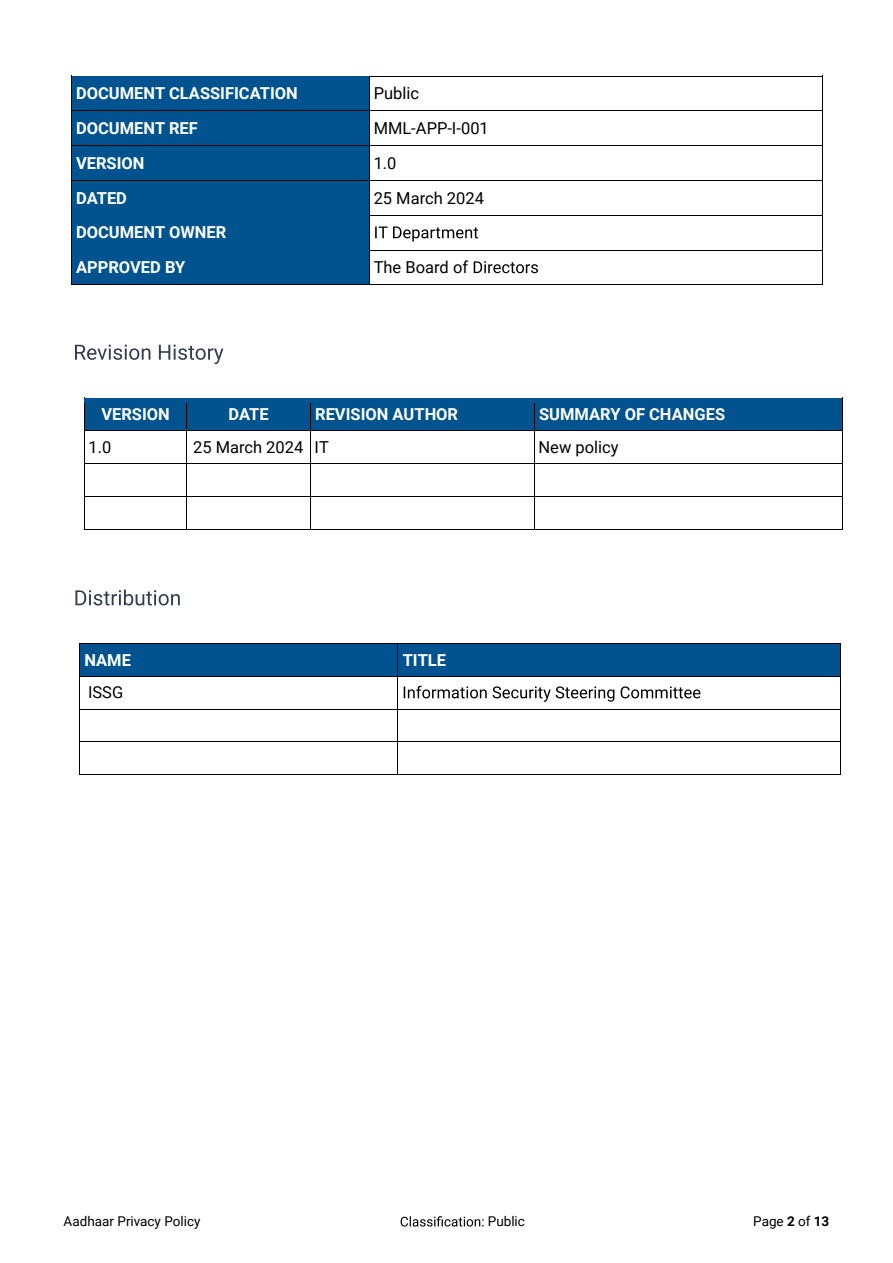
<style>
.page{position:relative;width:893px;height:1263px;background:#fff}
.page>*{position:absolute;margin:0;border:0;box-sizing:border-box;transform-origin:0 0}
.t1{font:700 16.5px/34.8px "Roboto";color:#fff}
.t2{font:16.5px "Roboto";color:#000}
.t3{font:13.5px "Roboto";color:#000}
.s1{font-weight:700}
</style>
<div class="page">
<svg style="left:401px;top:1216px;width:83px;height:10px"></svg>
<div style="left:72px;top:76px;width:297px;height:35px;background:#00538f"></div>
<hr style="left:370px;top:76px;width:452px;height:1px;background:#000">
<hr style="left:71px;top:81px;width:1px;height:30px;background:#000">
<hr style="left:369px;top:81px;width:1px;height:30px;background:#000">
<hr style="left:822px;top:81px;width:1px;height:30px;background:#000">
<div style="left:72px;top:111px;width:297px;height:34px;background:#00538f"></div>
<hr style="left:370px;top:111px;width:452px;height:1px;background:#000">
<div style="left:72px;top:146px;width:297px;height:34px;background:#00538f"></div>
<svg style="left:71px;top:111px;width:1px;height:39px"></svg>
<hr style="left:72px;top:145px;width:297px;height:1px;background:#000">
<svg style="left:369px;top:111px;width:1px;height:39px"></svg>
<hr style="left:370px;top:145px;width:452px;height:1px;background:#000">
<svg style="left:822px;top:111px;width:1px;height:39px"></svg>
<hr style="left:71px;top:150px;width:1px;height:30px;background:#000">
<hr style="left:369px;top:150px;width:1px;height:30px;background:#000">
<hr style="left:822px;top:150px;width:1px;height:30px;background:#000">
<div style="left:72px;top:181px;width:297px;height:34px;background:#00538f"></div>
<hr style="left:72px;top:180px;width:297px;height:1px;background:#000">
<hr style="left:370px;top:180px;width:452px;height:1px;background:#000">
<hr style="left:71px;top:185px;width:1px;height:30px;background:#000">
<hr style="left:369px;top:185px;width:1px;height:30px;background:#000">
<hr style="left:822px;top:185px;width:1px;height:30px;background:#000">
<div style="left:72px;top:216px;width:297px;height:34px;background:#00538f"></div>
<svg style="left:375px;top:227px;width:103px;height:15px"></svg>
<hr style="left:72px;top:215px;width:297px;height:1px;background:#000">
<hr style="left:370px;top:215px;width:452px;height:1px;background:#000">
<hr style="left:71px;top:220px;width:1px;height:30px;background:#000">
<hr style="left:369px;top:220px;width:1px;height:30px;background:#000">
<hr style="left:822px;top:220px;width:1px;height:30px;background:#000">
<div style="left:72px;top:250px;width:297px;height:35px;background:#00538f"></div>
<svg style="left:474px;top:261px;width:64px;height:12px"></svg>
<hr style="left:370px;top:250px;width:452px;height:1px;background:#000">
<hr style="left:71px;top:255px;width:1px;height:30px;background:#000">
<hr style="left:72px;top:285px;width:297px;height:1px;background:#000">
<hr style="left:369px;top:255px;width:1px;height:30px;background:#000">
<hr style="left:370px;top:285px;width:452px;height:1px;background:#000">
<hr style="left:822px;top:255px;width:1px;height:30px;background:#000">
<svg style="left:75px;top:345px;width:148px;height:19px"></svg>
<div style="left:85px;top:398px;width:101px;height:32px;background:#00538f"></div>
<div style="left:187px;top:398px;width:123px;height:32px;background:#00538f"></div>
<div style="left:311px;top:398px;width:223px;height:32px;background:#00538f"></div>
<div style="left:538px;top:403px;width:300px;height:23px;background:#00538f"></div>
<div style="left:535px;top:398px;width:307px;height:5px;background:#00538f"></div>
<hr style="left:534px;top:426px;width:308px;height:4px;background:#00538f">
<hr style="left:85px;top:430px;width:101px;height:1px;background:#000">
<hr style="left:187px;top:430px;width:123px;height:1px;background:#000">
<hr style="left:311px;top:430px;width:223px;height:1px;background:#000">
<hr style="left:535px;top:430px;width:307px;height:1px;background:#000">
<hr style="left:85px;top:463px;width:101px;height:1px;background:#000">
<hr style="left:187px;top:463px;width:123px;height:1px;background:#000">
<hr style="left:311px;top:463px;width:223px;height:1px;background:#000">
<hr style="left:535px;top:463px;width:307px;height:1px;background:#000">
<hr style="left:85px;top:496px;width:101px;height:1px;background:#000">
<hr style="left:187px;top:496px;width:123px;height:1px;background:#000">
<hr style="left:311px;top:496px;width:223px;height:1px;background:#000">
<hr style="left:535px;top:496px;width:307px;height:1px;background:#000">
<svg style="left:84px;top:398px;width:1px;height:132px"></svg>
<hr style="left:85px;top:529px;width:101px;height:1px;background:#000">
<svg style="left:186px;top:398px;width:1px;height:132px"></svg>
<hr style="left:187px;top:529px;width:123px;height:1px;background:#000">
<svg style="left:310px;top:398px;width:1px;height:132px"></svg>
<hr style="left:311px;top:529px;width:223px;height:1px;background:#000">
<svg style="left:534px;top:398px;width:1px;height:132px"></svg>
<hr style="left:535px;top:529px;width:307px;height:1px;background:#000">
<svg style="left:842px;top:398px;width:1px;height:132px"></svg>
<svg style="left:75px;top:590px;width:105px;height:15px"></svg>
<div style="left:84px;top:648px;width:310px;height:24px;background:#00538f"></div>
<div style="left:402px;top:648px;width:434px;height:24px;background:#00538f"></div>
<hr style="left:80px;top:643px;width:318px;height:1px;background:#000">
<hr style="left:80px;top:644px;width:318px;height:4px;background:#00538f">
<hr style="left:398px;top:643px;width:442px;height:1px;background:#000">
<hr style="left:398px;top:644px;width:442px;height:4px;background:#00538f">
<hr style="left:80px;top:672px;width:318px;height:4px;background:#00538f">
<hr style="left:398px;top:672px;width:442px;height:4px;background:#00538f">
<hr style="left:80px;top:676px;width:318px;height:1px;background:#000">
<hr style="left:398px;top:676px;width:442px;height:1px;background:#000">
<hr style="left:80px;top:709px;width:318px;height:1px;background:#000">
<hr style="left:398px;top:709px;width:442px;height:1px;background:#000">
<hr style="left:80px;top:742px;width:318px;height:1px;background:#000">
<hr style="left:398px;top:742px;width:442px;height:1px;background:#000">
<svg style="left:79px;top:643px;width:1px;height:132px"></svg>
<hr style="left:80px;top:774px;width:318px;height:1px;background:#000">
<svg style="left:398px;top:648px;width:302px;height:95px"></svg>
<hr style="left:398px;top:774px;width:442px;height:1px;background:#000">
<svg style="left:840px;top:643px;width:1px;height:132px"></svg>
<p class="t1" style="left:76px;top:75px;width:223px">DOCUMENT CLASSIFICATION</p>
<p class="t2" style="left:374px;top:82px;width:47px">Public</p>
<p class="t1" style="left:76px;top:110px;width:123px">DOCUMENT REF</p>
<p class="t2" style="left:374px;top:116px;width:117px">MML-APP-I-001</p>
<p class="t1" style="left:76px;top:145px;width:70px">VERSION</p>
<p class="t2" style="left:374px;top:151px;width:24px">1.0</p>
<p class="t1" style="left:76px;top:180px;width:52px">DATED</p>
<p class="t2" style="left:374px;top:186px;width:112px">25 March 2024</p>
<p class="t1" style="left:76px;top:214px;width:152px">DOCUMENT OWNER<br>APPROVED BY</p>
<p class="t2" style="left:374px;top:256px;width:96px">The Board of</p>
<p class="t1" style="left:101px;top:396px;width:70px">VERSION</p>
<p class="t1" style="left:228px;top:396px;width:42px">DATE</p>
<p class="t1" style="left:315px;top:396px;width:144px">REVISION AUTHOR</p>
<p class="t1" style="left:539px;top:396px;width:188px">SUMMARY OF CHANGES</p>
<p class="t2" style="left:88px;top:435px;width:24px">1.0</p>
<p class="t2" style="left:193px;top:435px;width:137px">25 March 2024 IT</p>
<p class="t2" style="left:539px;top:435px;width:81px">New policy</p>
<p class="t1" style="left:85px;top:642px;width:48px">NAME</p>
<p class="t1" style="left:403px;top:642px;width:45px">TITLE</p>
<p class="t2" style="left:88px;top:681px;width:37px">ISSG</p>
<p class="t3" style="left:64px;top:1212px;width:138px">Aadhaar Privacy Policy</p>
<p class="t3" style="left:488px;top:1212px;width:39px">Public</p>
<p class="t3" style="left:753px;top:1212px;width:78px">Page <span class="s1">2</span> of <span class="s1">13</span></p>
</div>
